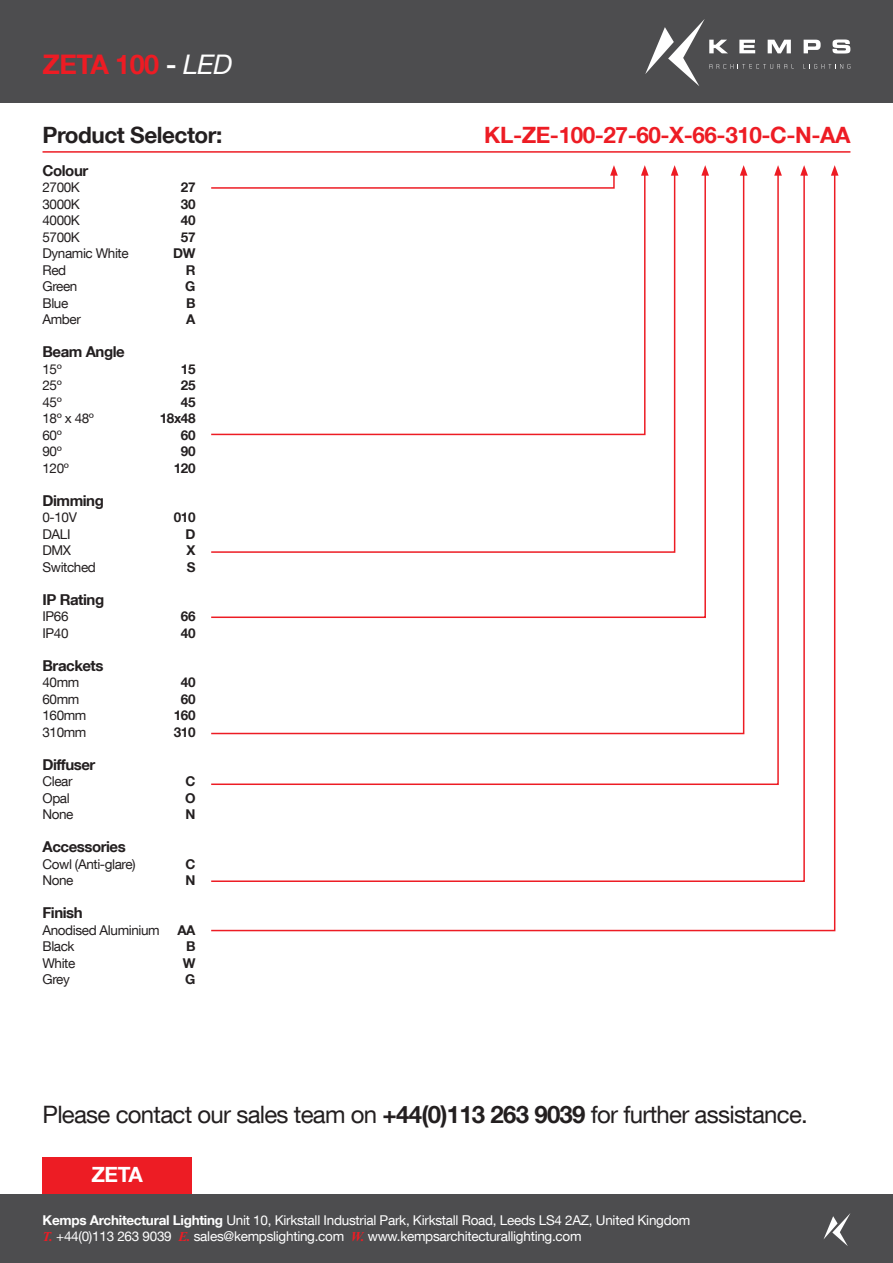
<style>
.page{position:relative;width:893px;height:1263px;background:#fff}
.page>*{position:absolute;margin:0;border:0;box-sizing:border-box;transform-origin:0 0}
.t1{font:700 27px "Helvetica Neue LT Com";letter-spacing:-.02em;color:#ed1c24}
.t2{font:24px "Helvetica Neue LT Com";letter-spacing:-.03em;color:#231f20}
.t3{font:700 22.5px "Helvetica Neue LT Com";letter-spacing:-.02em;color:#ed1c24}
.t4{font:700 22.5px "Helvetica Neue LT Com";letter-spacing:-.02em;color:#231f20}
.t5{font:700 21px "Helvetica Neue LT Com";color:#fff}
.t6{font:700 15px "Helvetica Neue LT Com";letter-spacing:-.03em;color:#231f20}
.t7{font:13.5px "Helvetica Neue LT Com";letter-spacing:-.03em;color:#231f20}
.t8{font:13.5px/16.5px "Helvetica Neue LT Com";letter-spacing:-.02em;color:#fff}
.t9{font:700 13.5px "Helvetica Neue LT Com";letter-spacing:-.03em;color:#231f20}
.s1{color:#fff}
.s2{font-weight:400;font-style:italic;color:#fff}
.s3{font-weight:700}
.s4{font-family:"Times New Roman";font-weight:700;font-style:italic;color:#ed1c24}
</style>
<div class="page">
<div style="left:0;top:0;width:893px;height:102px;background:#4d4d4f"></div>
<svg style="left:804px;top:40px;width:17px;height:13px"></svg>
<svg style="left:832px;top:40px;width:18px;height:14px"></svg>
<svg style="left:645px;top:19px;width:149px;height:67px"></svg>
<svg style="left:803px;top:64px;width:47px;height:5px"></svg>
<div style="left:43px;top:1157px;width:149px;height:63px;background:#ed1c24"></div>
<div style="left:0;top:1195px;width:893px;height:68px;background:#4d4d4f"></div>
<svg style="left:823px;top:1213px;width:27px;height:33px"></svg>
<hr style="left:43px;top:151px;width:807px;height:2px;background:#ed1c24">
<svg style="left:642px;top:165px;width:6px;height:7px"></svg>
<svg style="left:672px;top:165px;width:5px;height:7px"></svg>
<svg style="left:702px;top:165px;width:6px;height:7px"></svg>
<svg style="left:741px;top:165px;width:5px;height:7px"></svg>
<svg style="left:775px;top:165px;width:6px;height:7px"></svg>
<svg style="left:801px;top:165px;width:6px;height:7px"></svg>
<svg style="left:211px;top:172px;width:625px;height:760px"></svg>
<svg style="left:831px;top:165px;width:7px;height:11px"></svg>
<h1 class="t1" style="left:43px;top:47px;width:192px">ZETA 100 <span class="s1">-</span> <span class="s2">LED</span></h1>
<h3 class="t4" style="left:43px;top:120px;width:181px">Product Selector:</h3>
<h3 class="t3" style="left:484px;top:120px;width:368px">KL-ZE-100-27-60-X-66-310-C-N-AA</h3>
<p class="t6" style="left:43px;top:161px;width:47px">Colour</p>
<p class="t7" style="left:43px;top:179px;width:39px">2700K</p>
<p class="t9" style="left:181px;top:179px;width:16px">27</p>
<p class="t7" style="left:43px;top:196px;width:39px">3000K</p>
<p class="t9" style="left:181px;top:195px;width:16px">30</p>
<p class="t7" style="left:43px;top:212px;width:39px">4000K</p>
<p class="t9" style="left:181px;top:212px;width:16px">40</p>
<p class="t7" style="left:43px;top:228px;width:39px">5700K</p>
<p class="t9" style="left:181px;top:228px;width:16px">57</p>
<p class="t7" style="left:43px;top:245px;width:88px">Dynamic White</p>
<p class="t9" style="left:173px;top:245px;width:24px">DW</p>
<p class="t7" style="left:43px;top:261px;width:25px">Red</p>
<p class="t9" style="left:186px;top:261px;width:11px">R</p>
<p class="t7" style="left:43px;top:278px;width:36px">Green</p>
<p class="t9" style="left:185px;top:278px;width:12px">G</p>
<p class="t7" style="left:43px;top:294px;width:27px">Blue</p>
<p class="t9" style="left:186px;top:294px;width:11px">B</p>
<p class="t7" style="left:43px;top:311px;width:40px">Amber</p>
<p class="t9" style="left:186px;top:311px;width:11px">A</p>
<p class="t6" style="left:43px;top:342px;width:84px">Beam Angle</p>
<p class="t7" style="left:43px;top:361px;width:21px">15º</p>
<p class="t9" style="left:181px;top:360px;width:16px">15</p>
<p class="t7" style="left:43px;top:377px;width:21px">25º</p>
<p class="t9" style="left:181px;top:377px;width:16px">25</p>
<p class="t7" style="left:43px;top:393px;width:21px">45º</p>
<p class="t9" style="left:181px;top:393px;width:16px">45</p>
<p class="t7" style="left:43px;top:410px;width:53px">18º x 48º</p>
<p class="t9" style="left:160px;top:410px;width:37px">18x48</p>
<p class="t7" style="left:43px;top:426px;width:21px">60º</p>
<p class="t9" style="left:181px;top:426px;width:16px">60</p>
<p class="t7" style="left:43px;top:443px;width:21px">90º</p>
<p class="t9" style="left:181px;top:443px;width:16px">90</p>
<p class="t7" style="left:43px;top:459px;width:28px">120º</p>
<p class="t9" style="left:174px;top:459px;width:23px">120</p>
<p class="t6" style="left:43px;top:491px;width:63px">Dimming</p>
<p class="t7" style="left:43px;top:509px;width:36px">0-10V</p>
<p class="t9" style="left:174px;top:509px;width:23px">010</p>
<p class="t7" style="left:43px;top:526px;width:30px">DALI</p>
<p class="t9" style="left:186px;top:525px;width:12px">D</p>
<p class="t7" style="left:43px;top:542px;width:30px">DMX</p>
<p class="t9" style="left:187px;top:542px;width:11px">X</p>
<p class="t7" style="left:43px;top:558px;width:55px">Switched</p>
<p class="t9" style="left:187px;top:558px;width:10px">S</p>
<p class="t6" style="left:43px;top:590px;width:63px">IP Rating</p>
<p class="t7" style="left:43px;top:608px;width:28px">IP66</p>
<p class="t9" style="left:181px;top:608px;width:16px">66</p>
<p class="t7" style="left:43px;top:625px;width:28px">IP40</p>
<p class="t9" style="left:181px;top:624px;width:16px">40</p>
<p class="t6" style="left:43px;top:656px;width:63px">Brackets</p>
<p class="t7" style="left:43px;top:674px;width:38px">40mm</p>
<p class="t9" style="left:181px;top:674px;width:16px">40</p>
<p class="t7" style="left:43px;top:691px;width:38px">60mm</p>
<p class="t9" style="left:181px;top:690px;width:16px">60</p>
<p class="t7" style="left:43px;top:707px;width:45px">160mm</p>
<p class="t9" style="left:174px;top:707px;width:23px">160</p>
<p class="t7" style="left:43px;top:723px;width:45px">310mm</p>
<p class="t9" style="left:174px;top:723px;width:23px">310</p>
<p class="t6" style="left:43px;top:755px;width:54px">Diffuser</p>
<p class="t7" style="left:43px;top:773px;width:32px">Clear</p>
<p class="t9" style="left:186px;top:773px;width:12px">C</p>
<p class="t7" style="left:43px;top:790px;width:29px">Opal</p>
<p class="t9" style="left:185px;top:789px;width:12px">O</p>
<p class="t7" style="left:43px;top:806px;width:33px">None</p>
<p class="t9" style="left:186px;top:806px;width:12px">N</p>
<p class="t6" style="left:43px;top:837px;width:85px">Accessories</p>
<p class="t7" style="left:43px;top:856px;width:95px">Cowl (Anti-glare)</p>
<p class="t9" style="left:186px;top:855px;width:12px">C</p>
<p class="t7" style="left:43px;top:872px;width:33px">None</p>
<p class="t9" style="left:186px;top:872px;width:12px">N</p>
<p class="t6" style="left:43px;top:903px;width:42px">Finish</p>
<p class="t7" style="left:43px;top:922px;width:119px">Anodised Aluminium</p>
<p class="t9" style="left:177px;top:921px;width:20px">AA</p>
<p class="t7" style="left:43px;top:938px;width:34px">Black</p>
<p class="t9" style="left:186px;top:938px;width:11px">B</p>
<p class="t7" style="left:43px;top:954px;width:34px">White</p>
<p class="t9" style="left:183px;top:954px;width:14px">W</p>
<p class="t7" style="left:43px;top:971px;width:29px">Grey</p>
<p class="t9" style="left:185px;top:971px;width:12px">G</p>
<h2 class="t2" style="left:43px;top:1099px;width:767px">Please contact our sales team on <span class="s3">+44(0)113 263 9039</span> for further assistance.</h2>
<h3 class="t5" style="left:91px;top:1161px;width:53px">ZETA</h3>
<p class="t8" style="left:43px;top:1211px;width:649px"><span class="s3">Kemps Architectural Lighting</span> Unit 10, Kirkstall Industrial Park, Kirkstall Road, Leeds LS4 2AZ, United Kingdom<br><span class="s4">T.</span> +44(0)113 263 9039 <span class="s4">E.</span> sales@kempslighting.com <span class="s4">W.</span> www.kempsarchitecturallighting.com</p>
</div>
